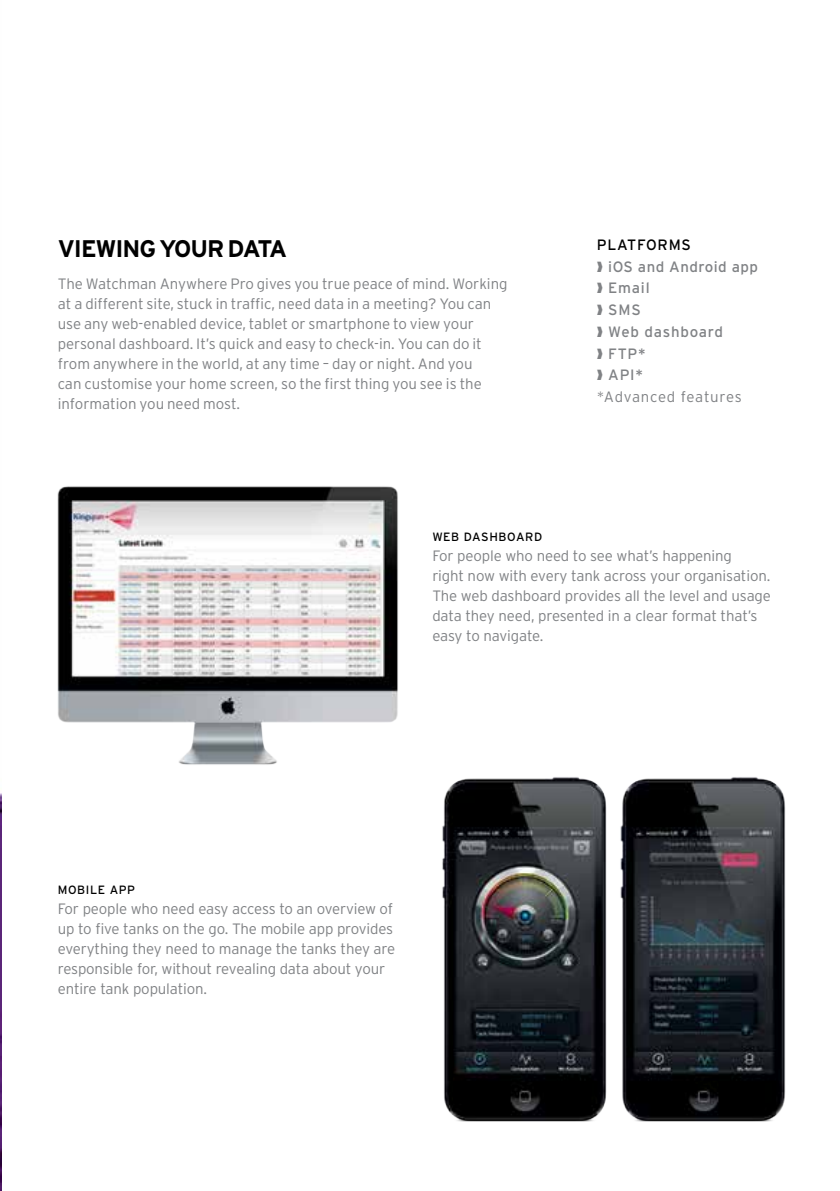
<style>
.page{position:relative;width:840px;height:1191px;background:#fff}
.page>*{position:absolute;margin:0;border:0;box-sizing:border-box;transform-origin:0 0}
.t1{font:700 24px "Interstate CE";letter-spacing:-.045em;color:#000}
.t2{font:300 15px/20px "Interstate CE";letter-spacing:-.01em;color:#808285}
.t3{font:15px/21.6px "Interstate CE";letter-spacing:.05em;color:#808285}
.t4{font:12px "Interstate CE";letter-spacing:.05em;color:#000}
.s1{color:#000}
.s2{font-weight:300}
</style>
<div class="page">
<img style="left:442px;top:777px;width:138px;height:345px">
<img style="left:580px;top:777px;width:206px;height:345px">
<img style="left:57px;top:486px;width:341px;height:279px">
<img style="left:0;top:793px;width:1px;height:397px">
<h1 class="t1" style="left:58px;top:231px;width:231px">VIEWING YOUR DATA</h1>
<p class="t2" style="left:58px;top:273px;width:451px">The Watchman Anywhere Pro gives you true peace of mind. Working at a different site, stuck in traffic, need data in a meeting? You can use any web-enabled device, tablet or smartphone to view your personal dashboard. It’s quick and easy to check-in. You can do it from anywhere in the world, at any time – day or night. And you<br>can customise your home screen, so the first thing you see is the information you need most.</p>
<p class="t3" style="left:596px;top:234px;width:162px"><span class="s1">PLATFORMS<br></span>❱ iOS and Android app ❱ Email<br>❱ SMS<br>❱ Web dashboard<br>❱ FTP*<br>❱ API*<br><span class="s2">*Advanced features</span></p>
<p class="t4" style="left:432px;top:528px;width:111px">WEB DASHBOARD</p>
<p class="t2" style="left:432px;top:545px;width:340px">For people who need to see what’s happening<br>right now with every tank across your organisation.<br>The web dashboard provides all the level and usage data they need, presented in a clear format that’s easy to navigate.</p>
<p class="t4" style="left:58px;top:881px;width:79px">MOBILE APP</p>
<p class="t2" style="left:58px;top:897px;width:339px">For people who need easy access to an overview of up to five tanks on the go. The mobile app provides everything they need to manage the tanks they are responsible for, without revealing data about your entire tank population.</p>
</div>
